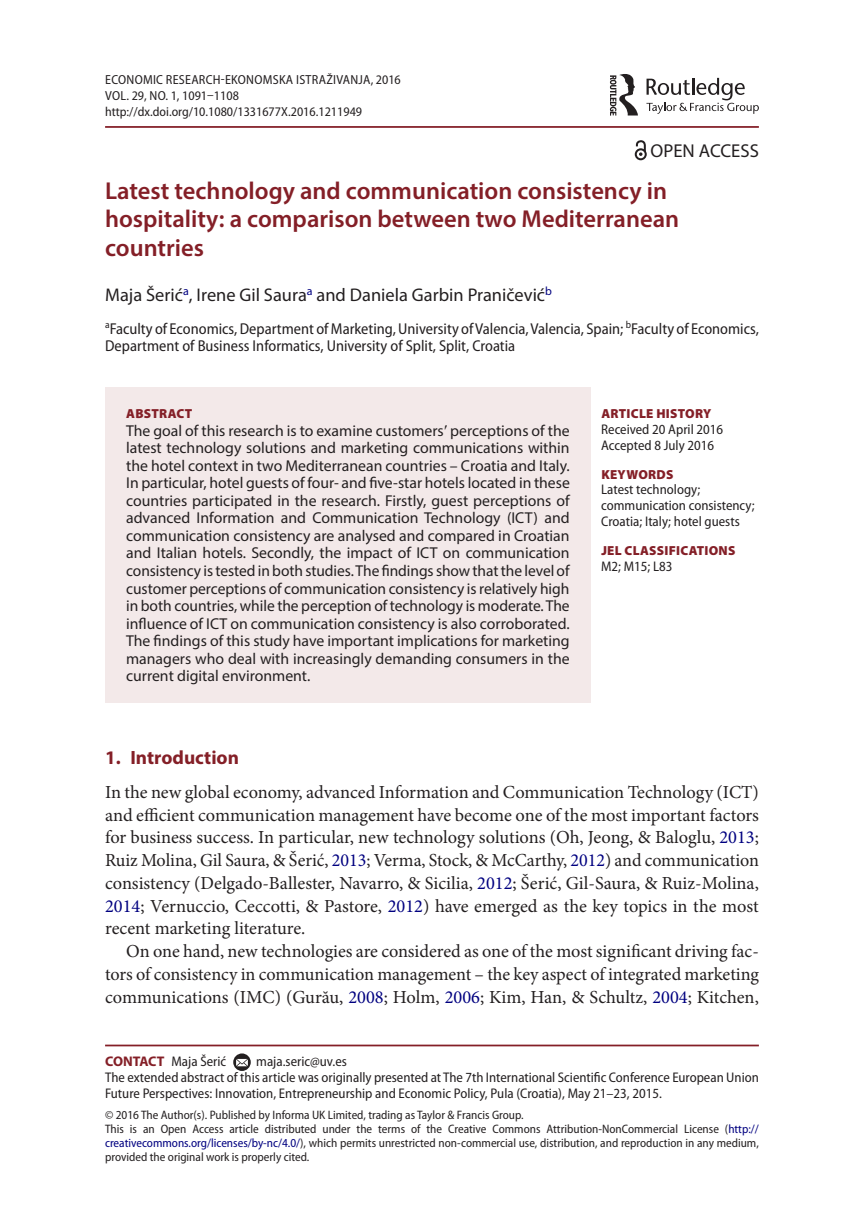
<style>
.page{position:relative;width:864px;height:1231px;background:#fff}
.page>*{position:absolute;margin:0;border:0;box-sizing:border-box;transform-origin:0 0}
.t1{font:600 24.5px/28px "Myriad Pro";color:#841f27}
.t2{font:700 19.25px "Myriad Pro";color:#841f27}
.t3{font:18.72px "Myriad Pro";color:#231f20}
.t4{font:18.38px/22.8px "Minion Pro";letter-spacing:-.005em;color:#231f20;text-align:justify}
.t5{font:18.38px "Myriad Pro";color:#231f20}
.t6{font:15.75px/17.5px "Myriad Pro";color:#231f20;text-align:justify}
.t7{font:semi-condensed 15.75px/17.5px "Myriad Pro";color:#231f20}
.t8{font:semi-condensed 14px/15.8px "Myriad Pro";color:#231f20}
.t9{font:semi-condensed 13.12px/15.8px "Myriad Pro";color:#231f20}
.t10{font:900 13.12px "Myriad Pro";letter-spacing:.02em;color:#841f27}
.t11{font:semi-condensed 12.25px/14px "Myriad Pro";color:#231f20}
.s1{font-family:"Times New Roman PSMT unicode"}
.s2{color:#000080}
.s3{font-weight:700;font-stretch:normal;color:#841f27}
</style>
<div class="page">
<hr style="left:105px;top:126px;width:653px;height:2px;background:#841f27">
<div style="left:105px;top:387px;width:485px;height:315px;background:#f3e9e9"></div>
<hr style="left:105px;top:1044px;width:653px;height:2px;background:#841f27">
<svg style="left:233px;top:1053px;width:18px;height:17px"></svg>
<svg style="left:236px;top:1058px;width:12px;height:8px"></svg>
<svg style="left:646px;top:78px;width:112px;height:36px"></svg>
<svg style="left:609px;top:74px;width:28px;height:42px"></svg>
<svg style="left:634px;top:140px;width:12px;height:20px"></svg>
<p class="t9" style="left:105px;top:72px;width:297px">Economic Research-Ekonomska Istraživanja, 2016<br>VOL. 29, NO. 1, 1091–1108 http://dx.doi.org/10.1080/1331677X.2016.1211949</p>
<p class="t3" style="left:650px;top:140px;width:110px">OPEN ACCESS</p>
<h1 class="t1" style="left:105px;top:177px;width:575px">Latest technology and communication consistency in hospitality: a comparison between two Mediterranean countries</h1>
<p class="t5" style="left:105px;top:284px;width:448px">Maja Šerić<sup>a</sup>, Irene Gil Saura<sup>a</sup> and Daniela Garbin Praničević<sup>b</sup></p>
<p class="t7" style="left:105px;top:320px;width:655px"><sup>a</sup>Faculty of Economics, Department of Marketing, University of Valencia, Valencia, Spain; <sup>b</sup>Faculty of Economics,<br>Department of Business Informatics, University of Split, Split, Croatia</p>
<p class="t10" style="left:126px;top:406px;width:68px">ABSTRACT</p>
<p class="t6" style="left:126px;top:421px;width:445px">The goal of this research is to examine customers<span class="s1">′</span> perceptions of the latest technology solutions and marketing communications within the hotel context in two Mediterranean countries – Croatia and Italy.<br>In particular, hotel guests of four- and five-star hotels located in these countries participated in the research. Firstly, guest perceptions of advanced Information and Communication Technology (ICT) and communication consistency are analysed and compared in Croatian and Italian hotels. Secondly, the impact of ICT on communication consistency is tested in both studies. The findings show that the level of customer perceptions of communication consistency is relatively high in both countries, while the perception of technology is moderate. The influence of ICT on communication consistency is also corroborated.<br>The findings of this study have important implications for marketing managers who deal with increasingly demanding consumers in the current digital environment.</p>
<p class="t10" style="left:601px;top:406px;width:111px">ARTICLE HISTORY</p>
<p class="t8" style="left:601px;top:421px;width:123px">Received 20 April 2016<br>Accepted 8 July 2016</p>
<p class="t10" style="left:601px;top:466px;width:74px">KEYWORDS</p>
<p class="t8" style="left:601px;top:482px;width:155px">Latest technology; communication consistency;<br>Croatia; Italy; hotel guests</p>
<p class="t10" style="left:601px;top:543px;width:136px">JEL CLASSIFICATIONS</p>
<p class="t8" style="left:601px;top:558px;width:73px">M2; M15; L83</p>
<p class="t2" style="left:105px;top:744px;width:135px">1. Introduction</p>
<p class="t4" style="left:105px;top:780px;width:655px">In the new global economy, advanced Information and Communication Technology (ICT) and efficient communication management have become one of the most important factors for business success. In particular, new technology solutions (Oh, Jeong, &amp; Baloglu, <span class="s2">2013</span>; Ruiz Molina, Gil Saura, &amp; Šerić, <span class="s2">2013</span>; Verma, Stock, &amp; McCarthy, <span class="s2">2012</span>) and communication consistency (Delgado-Ballester, Navarro, &amp; Sicilia, <span class="s2">2012</span>; Šerić, Gil-Saura, &amp; Ruiz-Molina, <span class="s2">2014</span>; Vernuccio, Ceccotti, &amp; Pastore, <span class="s2">2012</span>) have emerged as the key topics in the most recent marketing literature.</p>
<p class="t4" style="left:105px;top:939px;width:655px;text-indent:21px">On one hand, new technologies are considered as one of the most significant driving fac&shy;tors of consistency in communication management – the key aspect of integrated marketing communications (IMC) (Gurău, <span class="s2">2008</span>; Holm, <span class="s2">2006</span>; Kim, Han, &amp; Schultz, <span class="s2">2004</span>; Kitchen,</p>
<p class="t8" style="left:105px;top:1053px;width:123px"><span class="s3">CONTACT</span> Maja Šerić</p>
<p class="t8" style="left:105px;top:1053px;width:655px;text-indent:151px">maja.seric@uv.es<br>The extended abstract of this article was originally presented at The 7th International Scientific Conference European Union<br>Future Perspectives: Innovation, Entrepreneurship and Economic Policy, Pula (Croatia), May 21–23, 2015.</p>
<p class="t11" style="left:105px;top:1107px;width:655px">© 2016 The Author(s). Published by Informa UK Limited, trading as Taylor &amp; Francis Group.<br>This is an Open Access article distributed under the terms of the Creative Commons Attribution-NonCommercial License (<span class="s2">http:// creativecommons.org/licenses/by-nc/4.0/</span>), which permits unrestricted non-commercial use, distribution, and reproduction in any medium, provided the original work is properly cited.</p>
</div>
